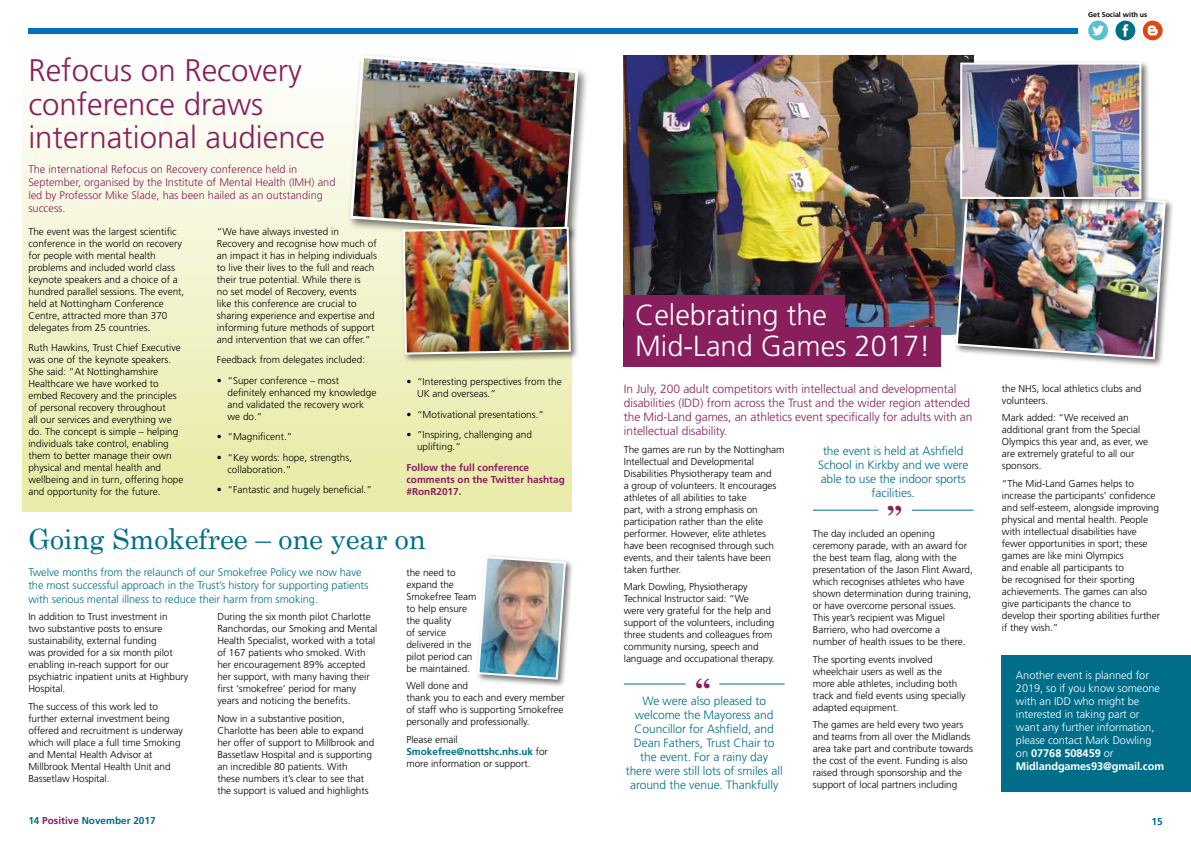
<style>
.page{position:relative;width:1191px;height:842px;background:#fff}
.page>*{position:absolute;margin:0;border:0;box-sizing:border-box;transform-origin:0 0}
.t1{font:300 31.2px/33.3px "Frutiger";color:#891e5d}
.t2{font:700 30px "Century Schoolbook";color:#891e5d}
.t3{font:300 29px/31.1px "Frutiger";color:#fff}
.t4{font:28px "Century Schoolbook";letter-spacing:-.005em;color:#006e89}
.t5{font:300 12px/14px "Frutiger";letter-spacing:-.005em;color:#006e89;text-align:center}
.t6{font:300 12px/14px "Frutiger";letter-spacing:-.005em;color:#891e5d}
.t7{font:300 11px/13px "Frutiger";letter-spacing:-.005em;color:#fff}
.t8{font:300 11px/13px "Frutiger";letter-spacing:-.005em;color:#006e89}
.t9{font:300 11px/13px "Frutiger";color:#891e5d}
.t10{font:300 10px/12px "Frutiger";letter-spacing:-.005em;color:#000}
.t11{font:700 10px/12px "Frutiger";color:#891e5d}
.t12{font:700 10px "Frutiger";color:#006e89}
.t13{font:700 7px "Frutiger";color:#000}
.s1{font-weight:700;color:#006e89}
.s2{font-weight:700}
.s3{color:#891e5d}
</style>
<div class="page">
<div style="left:23px;top:46px;width:549px;height:466px;background:linear-gradient(to bottom,#fff,#e8eaa4)"></div>
<div style="left:347px;top:53px;width:242px;height:192px;background:#000;opacity:.55"></div>
<svg style="left:349px;top:54px;width:230px;height:181px"></svg>
<div style="left:401px;top:225px;width:178px;height:138px;background:#000;opacity:.55"></div>
<img style="left:351px;top:57px;width:225px;height:299px">
<img style="left:624px;top:55px;width:349px;height:279px">
<div style="left:953px;top:185px;width:221px;height:183px;background:#000;opacity:.55"></div>
<img style="left:954px;top:186px;width:213px;height:174px">
<div style="left:957px;top:60px;width:192px;height:147px;background:#000;opacity:.55"></div>
<img style="left:963px;top:66px;width:175px;height:130px">
<div style="left:960px;top:63px;width:181px;height:136px;border:2px solid #fff"></div>
<div style="left:624px;top:327px;width:317px;height:40px;background:#891e5d"></div>
<div style="left:624px;top:295px;width:220px;height:39px;background:#891e5d"></div>
<div style="left:1002px;top:655px;width:189px;height:137px;background:#006e89"></div>
<hr style="left:719px;top:684px;width:65px;height:1px;background:#006e89">
<hr style="left:624px;top:684px;width:61px;height:1px;background:#006e89">
<hr style="left:813px;top:510px;width:65px;height:1px;background:#006e89">
<hr style="left:912px;top:510px;width:61px;height:1px;background:#006e89">
<div style="left:475px;top:554px;width:99px;height:134px;background:#000;opacity:.55"></div>
<img style="left:476px;top:555px;width:91px;height:126px">
<div style="left:28px;top:28px;width:1049px;height:6px;background:#0072bb"></div>
<div style="left:1088px;top:21px;width:20px;height:19px;background:#5ac1d0;border-radius:50%"></div>
<svg style="left:1092px;top:26px;width:12px;height:9px"></svg>
<div style="left:1115px;top:21px;width:20px;height:19px;background:#006e89;border-radius:50%"></div>
<svg style="left:1122px;top:24px;width:6px;height:13px"></svg>
<svg style="left:1142px;top:21px;width:20px;height:19px"></svg>
<svg style="left:1147px;top:26px;width:10px;height:9px"></svg>
<h1 class="t1" style="left:28px;top:54px;width:298px">Refocus on Recovery conference draws international audience</h1>
<p class="t9" style="left:28px;top:162px;width:309px">The international Refocus on Recovery conference held in September, organised by the Institute of Mental Health (IMH) and led by Professor Mike Slade, has been hailed as an outstanding success.</p>
<p class="t10" style="left:217px;top:225px;width:162px">“We have always invested in Recovery and recognise how much of an impact it has in helping individuals to live their lives to the full and reach their true potential. While there is<br>no set model of Recovery, events<br>like this conference are crucial to sharing experience and expertise and informing future methods of support and intervention that we can offer.”</p>
<p class="t10" style="left:217px;top:354px;width:150px">Feedback from delegates included:</p>
<p class="t10" style="left:227px;top:374px;width:150px;text-indent:-11px">• “Super conference – most definitely enhanced my knowledge and validated the recovery work we do.”</p>
<p class="t10" style="left:217px;top:431px;width:77px">• “Magnificent.”</p>
<p class="t10" style="left:227px;top:451px;width:126px;text-indent:-11px">• “Key words: hope, strengths, collaboration.”</p>
<p class="t10" style="left:217px;top:484px;width:157px">• “Fantastic and hugely beneficial.”</p>
<p class="t10" style="left:28px;top:225px;width:157px">The event was the largest scientific conference in the world on recovery for people with mental health problems and included world class keynote speakers and a choice of a hundred parallel sessions. The event, held at Nottingham Conference Centre, attracted more than 370 delegates from 25 countries.</p>
<p class="t10" style="left:28px;top:342px;width:157px">Ruth Hawkins, Trust Chief Executive was one of the keynote speakers.<br>She said: “At Nottinghamshire Healthcare we have worked to embed Recovery and the principles of personal recovery throughout<br>all our services and everything we do. The concept is simple – helping individuals take control, enabling them to better manage their own physical and mental health and wellbeing and in turn, offering hope and opportunity for the future.</p>
<p class="t10" style="left:417px;top:376px;width:146px;text-indent:-11px">• “Interesting perspectives from the<br>UK and overseas.”</p>
<p class="t10" style="left:406px;top:408px;width:139px">• “Motivational presentations.”</p>
<p class="t10" style="left:417px;top:429px;width:117px;text-indent:-11px">• ”Inspiring, challenging and uplifting.”</p>
<p class="t11" style="left:406px;top:461px;width:160px">Follow the full conference comments on the Twitter hashtag #RonR2017.</p>
<h3 class="t4" style="left:28px;top:521px;width:399px">Going Smokefree – one year on</h3>
<p class="t8" style="left:28px;top:566px;width:342px">Twelve months from the relaunch of our Smokefree Policy we now have the most successful approach in the Trust’s history for supporting patients with serious mental illness to reduce their harm from smoking.</p>
<p class="t10" style="left:28px;top:611px;width:161px">In addition to Trust investment in<br>two substantive posts to ensure sustainability, external funding<br>was provided for a six month pilot enabling in-reach support for our psychiatric inpatient units at Highbury<br>Hospital.</p>
<p class="t10" style="left:28px;top:700px;width:156px">The success of this work led to further external investment being offered and recruitment is underway which will place a full time Smoking and Mental Health Advisor at<br>Millbrook Mental Health Unit and<br>Bassetlaw Hospital.</p>
<p class="t10" style="left:217px;top:611px;width:161px">During the six month pilot Charlotte Ranchordas, our Smoking and Mental Health Specialist, worked with a total of 167 patients who smoked. With her encouragement 89% accepted her support, with many having their first ‘smokefree’ period for many years and noticing the benefits.</p>
<p class="t10" style="left:217px;top:712px;width:158px">Now in a substantive position, Charlotte has been able to expand her offer of support to Millbrook and Bassetlaw Hospital and is supporting an incredible 80 patients. With<br>these numbers it’s clear to see that the support is valued and highlights</p>
<p class="t10" style="left:406px;top:566px;width:71px">the need to expand the<br>Smokefree Team to help ensure the quality<br>of service delivered in the pilot period can be maintained.</p>
<p class="t10" style="left:406px;top:680px;width:160px">Well done and<br>thank you to each and every member of staff who is supporting Smokefree personally and professionally.</p>
<p class="t10" style="left:406px;top:734px;width:143px">Please email<br><span class="s1">Smokefree@nottshc.nhs.uk</span> for more information or support.</p>
<p class="t13" style="left:1088px;top:11px;width:61px">Get Social with us</p>
<h3 class="t3" style="left:635px;top:299px;width:297px">Celebrating the<br>Mid-Land Games 2017!</h3>
<p class="t6" style="left:624px;top:382px;width:350px">In July, 200 adult competitors with intellectual and developmental disabilities (IDD) from across the Trust and the wider region attended the Mid-Land games, an athletics event specifically for adults with an intellectual disability.</p>
<p class="t10" style="left:624px;top:443px;width:162px">The games are run by the Nottingham Intellectual and Developmental Disabilities Physiotherapy team and<br>a group of volunteers. It encourages athletes of all abilities to take<br>part, with a strong emphasis on participation rather than the elite performer. However, elite athletes have been recognised through such events, and their talents have been taken further.</p>
<p class="t10" style="left:624px;top:581px;width:152px">Mark Dowling, Physiotherapy Technical Instructor said: “We<br>were very grateful for the help and support of the volunteers, including three students and colleagues from community nursing, speech and language and occupational therapy.</p>
<p class="t5" style="left:626px;top:694px;width:158px">We were also pleased to welcome the Mayoress and<br>Councillor for Ashfield, and<br>Dean Fathers, Trust Chair to the event. For a rainy day there were still lots of smiles all around the venue. Thankfully</p>
<p class="t5" style="left:818px;top:444px;width:152px">the event is held at Ashfield<br>School in Kirkby and we were able to use the indoor sports facilities.</p>
<p class="t10" style="left:813px;top:528px;width:161px">The day included an opening ceremony parade, with an award for the best team flag, along with the presentation of the Jason Flint Award, which recognises athletes who have shown determination during training, or have overcome personal issues.<br>This year’s recipient was Miguel Barriero, who had overcome a number of health issues to be there.</p>
<p class="t10" style="left:813px;top:653px;width:154px">The sporting events involved wheelchair users as well as the more able athletes, including both track and field events using specially adapted equipment.</p>
<p class="t10" style="left:813px;top:719px;width:162px">The games are held every two years and teams from all over the Midlands area take part and contribute towards the cost of the event. Funding is also raised through sponsorship and the support of local partners including</p>
<h2 class="t2" style="left:901px;top:523px;width:16px;rotate:-180deg">“</h2>
<h2 class="t2" style="left:695px;top:671px;width:16px">“</h2>
<p class="t10" style="left:1002px;top:382px;width:141px">the NHS, local athletics clubs and volunteers.</p>
<p class="t10" style="left:1002px;top:412px;width:148px">Mark added: “We received an additional grant from the Special<br>Olympics this year and, as ever, we are extremely grateful to all our sponsors.</p>
<p class="t10" style="left:1002px;top:477px;width:160px">“The Mid-Land Games helps to increase the participants’ confidence and self-esteem, alongside improving physical and mental health. People with intellectual disabilities have fewer opportunities in sport; these games are like mini Olympics<br>and enable all participants to<br>be recognised for their sporting achievements. The games can also give participants the chance to develop their sporting abilities further if they wish.”</p>
<p class="t7" style="left:1016px;top:669px;width:150px">Another event is planned for<br>2019, so if you know someone with an IDD who might be interested in taking part or want any further information, please contact Mark Dowling on <span class="s2">07768 508459</span> or<br><span class="s2">Midlandgames93@gmail.com</span></p>
<p class="t12" style="left:28px;top:815px;width:129px">14 <span class="s3">Positive</span> November 2017</p>
<p class="t12" style="left:1151px;top:815px;width:13px">15</p>
</div>
